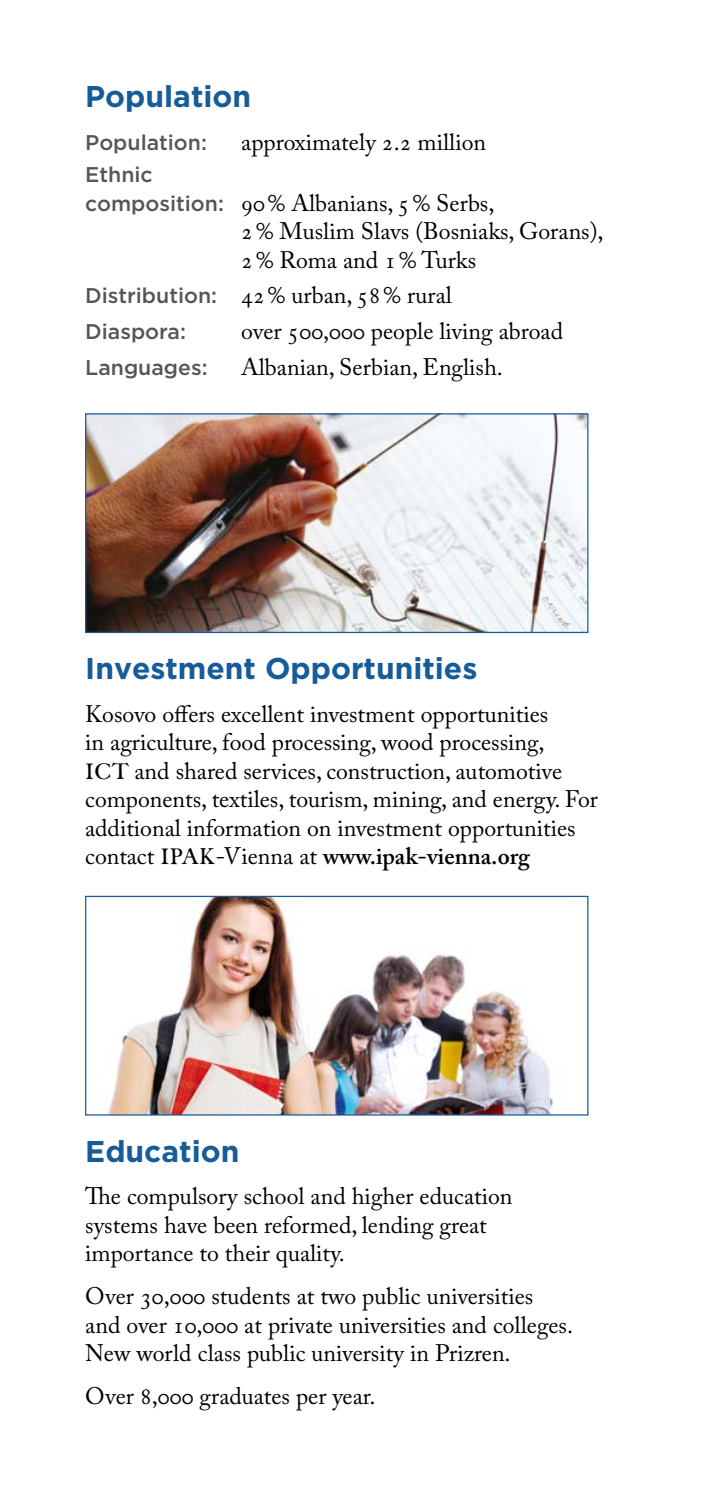
<style>
.page{position:relative;width:709px;height:1489px;background:#fff}
.page>*{position:absolute;margin:0;border:0;box-sizing:border-box;transform-origin:0 0}
.t1{font:700 30px "Gotham";color:#165c99}
.t2{font:23.75px/28.5px "Adobe Caslon Pro";color:#000}
.t3{font:500 21.25px "Gotham";color:#565656}
.s1{font-family:"Gotham";font-weight:500;font-size:21.25px;color:#565656}
.s2{font-family:"F Caslon Thirty ITC Roman SC"}
.s3{font-weight:600}
</style>
<div class="page">
<img style="left:87px;top:897px;width:499px;height:216px">
<div style="left:85px;top:895px;width:503px;height:220px;border:1px solid #165c99"></div>
<img style="left:87px;top:415px;width:499px;height:216px">
<div style="left:85px;top:413px;width:503px;height:220px;border:1px solid #165c99"></div>
<p class="t1" style="left:85px;top:79px;width:167px">Population</p>
<p class="t3" style="left:85px;top:130px;width:123px">Population:</p>
<p class="t2" style="left:241px;top:127px;width:246px">approximately 2.2 million</p>
<p class="t3" style="left:85px;top:163px;width:69px">Ethnic</p>
<p class="t2" style="left:241px;top:188px;width:364px;text-indent:-156px"><span class="s1">composition:</span> 90% Albanians, 5% Serbs,<br>2% Muslim Slavs (Bosniaks, Gorans),<br>2% Roma and 1% Turks</p>
<p class="t2" style="left:85px;top:281px;width:368px"><span class="s1">Distribution:</span> 42% urban, 58% rural</p>
<p class="t3" style="left:85px;top:319px;width:102px">Diaspora:</p>
<p class="t2" style="left:241px;top:316px;width:323px">over 500,000 people living abroad</p>
<p class="t3" style="left:85px;top:355px;width:124px">Languages:</p>
<p class="t2" style="left:241px;top:352px;width:263px">Albanian, Serbian, English.</p>
<p class="t1" style="left:85px;top:651px;width:394px">Investment Opportunities</p>
<p class="t2" style="left:85px;top:699px;width:514px">Kosovo offers excellent investment opportunities<br>in agriculture, food processing, wood processing,<br><span class="s2">ICT</span> and shared services, construction, automotive components, textiles, tourism, mining, and energy. For additional information on investment opportunities contact <span class="s2">IPAK</span>-Vienna at <span class="s3">www.ipak-vienna.org</span></p>
<p class="t1" style="left:85px;top:1133px;width:156px">Education</p>
<p class="t2" style="left:85px;top:1181px;width:429px">The compulsory school and higher education systems have been reformed, lending great importance to their quality.</p>
<p class="t2" style="left:85px;top:1281px;width:489px">Over 30,000 students at two public universities and over 10,000 at private universities and colleges.<br>New world class public university in Prizren.</p>
<p class="t2" style="left:85px;top:1381px;width:292px">Over 8,000 graduates per year.</p>
</div>
